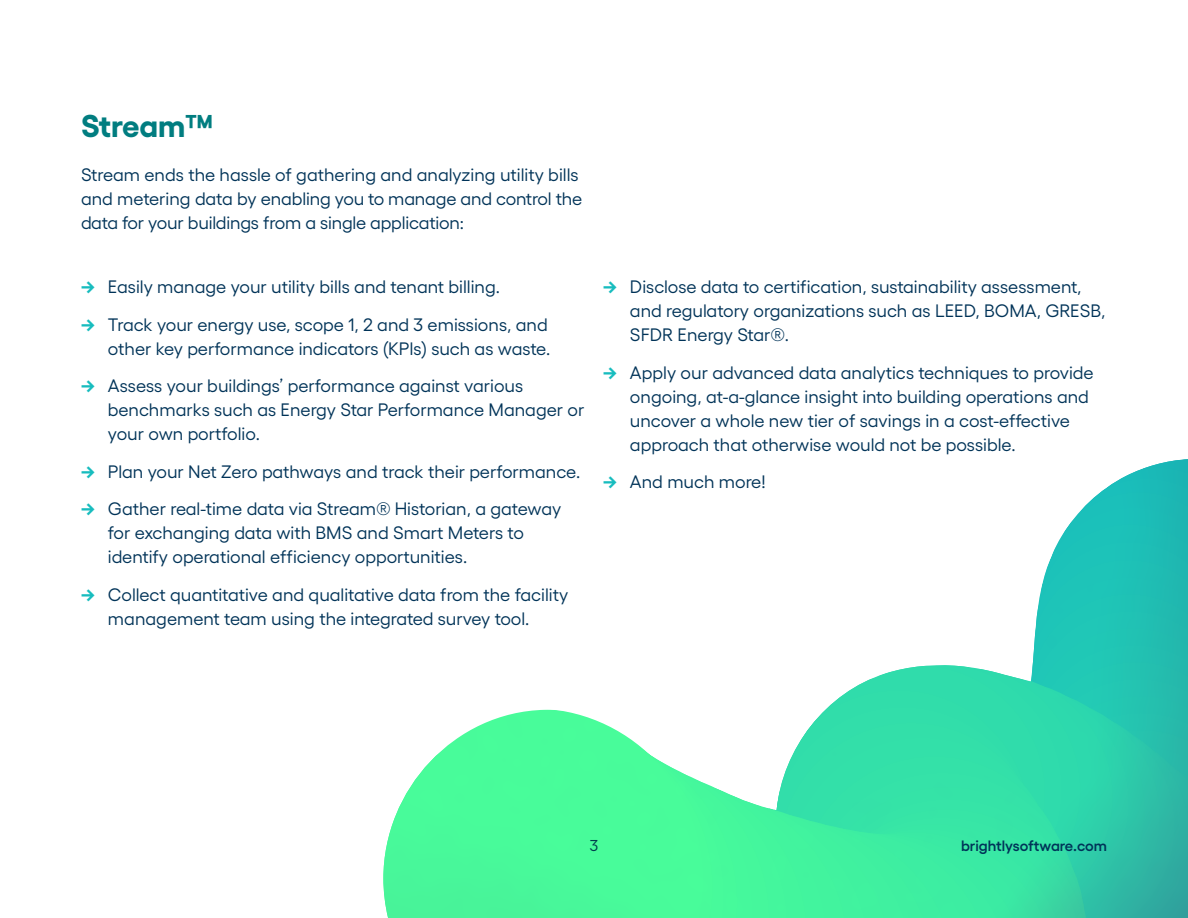
<style>
.page{position:relative;width:1188px;height:918px;background:#fff}
.page>*{position:absolute;margin:0;border:0;box-sizing:border-box;transform-origin:0 0}
.t1{font:700 31.5px "Yellix";letter-spacing:-.005em;color:#017d80}
.t2{font:18px/24px "Yellix";color:#003358}
.t3{font:15.75px "Yellix";color:#003d4c}
.t4{font:600 15px "Yellix";color:#003358}
.s1{font-weight:700;color:#17bcbe}
</style>
<div class="page">
<svg style="left:786px;top:459px;width:402px;height:459px"></svg>
<svg style="left:799px;top:776px;width:17px;height:142px;background:#3deda1"></svg>
<svg style="left:784px;top:769px;width:15px;height:149px;background:#3deda1"></svg>
<svg style="left:769px;top:776px;width:15px;height:142px;fill:#44f69d"></svg>
<div style="left:755px;top:804px;width:14px;height:114px;background:#44f69d"></div>
<div style="left:742px;top:799px;width:13px;height:119px;background:#45f79c"></div>
<svg style="left:730px;top:794px;width:12px;height:124px"></svg>
<svg style="left:720px;top:790px;width:10px;height:128px"></svg>
<svg style="left:711px;top:786px;width:9px;height:132px"></svg>
<svg style="left:703px;top:782px;width:8px;height:136px"></svg>
<svg style="left:383px;top:709px;width:320px;height:209px;fill:#48fc9a"></svg>
<h1 class="t1" style="left:81px;top:100px;width:133px">Stream™</h1>
<p class="t2" style="left:81px;top:161px;width:503px">Stream ends the hassle of gathering and analyzing utility bills and metering data by enabling you to manage and control the data for your buildings from a single application:</p>
<p class="t2" style="left:81px;top:273px;width:421px"><span class="s1">→</span> Easily manage your utility bills and tenant billing.</p>
<p class="t2" style="left:81px;top:311px;width:471px;text-align:right"><span class="s1">→</span> Track your energy use, scope 1, 2 and 3 emissions, and other key performance indicators (KPIs) such as waste.</p>
<p class="t2" style="left:108px;top:372px;width:478px;text-indent:-27px"><span class="s1">→</span> Assess your buildings’ performance against various benchmarks such as Energy Star Performance Manager or your own portfolio.</p>
<p class="t2" style="left:81px;top:458px;width:501px"><span class="s1">→</span> Plan your Net Zero pathways and track their performance.</p>
<p class="t2" style="left:108px;top:495px;width:455px;text-indent:-27px"><span class="s1">→</span> Gather real-time data via Stream® Historian, a gateway for exchanging data with BMS and Smart Meters to identify operational efficiency opportunities.</p>
<p class="t2" style="left:108px;top:581px;width:462px;text-indent:-27px"><span class="s1">→</span> Collect quantitative and qualitative data from the facility management team using the integrated survey tool.</p>
<p class="t2" style="left:630px;top:273px;width:477px;text-indent:-27px"><span class="s1">→</span> Disclose data to certification, sustainability assessment, and regulatory organizations such as LEED, BOMA, GRESB,<br>SFDR Energy Star®.</p>
<p class="t2" style="left:630px;top:359px;width:465px;text-indent:-27px"><span class="s1">→</span> Apply our advanced data analytics techniques to provide ongoing, at-a-glance insight into building operations and uncover a whole new tier of savings in a cost-effective approach that otherwise would not be possible.</p>
<p class="t2" style="left:603px;top:468px;width:164px"><span class="s1">→</span> And much more!</p>
<p class="t3" style="left:590px;top:834px;width:10px">3</p>
<p class="t4" style="left:961px;top:834px;width:147px">brightlysoftware.com</p>
</div>
